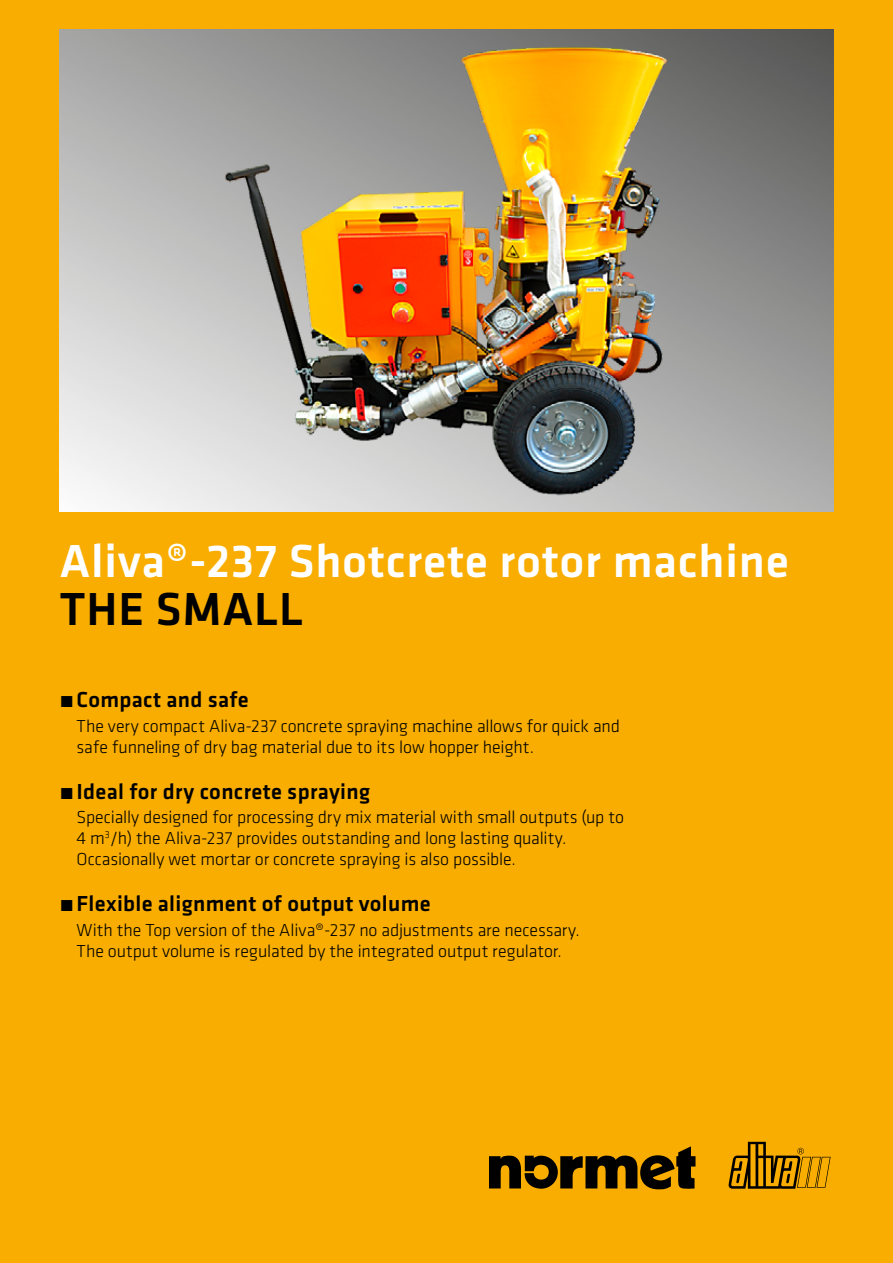
<style>
.page{position:relative;width:893px;height:1263px;background:#f8ad00}
.page>*{position:absolute;margin:0;border:0;box-sizing:border-box;transform-origin:0 0}
.t1{font:500 48px "Klavika";letter-spacing:.015em;color:#fff}
.t2{font:500 48px "Klavika";letter-spacing:.015em;color:#000}
.t3{font:500 22.5px "Klavika";letter-spacing:.015em;color:#000}
.t4{font:300 18px/21px "Klavika";letter-spacing:-.005em;color:#000}
</style>
<div class="page">
<svg style="left:60px;top:30px;width:773px;height:481px;background:#aaa9a9"></svg>
<img style="left:221px;top:44px;width:451px;height:453px">
<svg style="left:728px;top:1142px;width:103px;height:47px"></svg>
<svg style="left:489px;top:1146px;width:206px;height:43px"></svg>
<h1 class="t1" style="left:60px;top:535px;width:731px">Aliva®-237 Shotcrete rotor machine</h1>
<h1 class="t2" style="left:60px;top:583px;width:245px">THE SMALL</h1>
<p class="t3" style="left:60px;top:687px;width:191px">•Compact and safe</p>
<p class="t4" style="left:77px;top:716px;width:545px">The very compact Aliva-237 concrete spraying machine allows for quick and safe funneling of dry bag material due to its low hopper height.</p>
<p class="t3" style="left:60px;top:779px;width:312px">•Ideal for dry concrete spraying</p>
<p class="t4" style="left:77px;top:807px;width:549px">Specially designed for processing dry mix material with small outputs (up to<br>4 m<sup>3</sup>/h) the Aliva-237 provides outstanding and long lasting quality.<br>Occasionally wet mortar or concrete spraying is also possible.</p>
<p class="t3" style="left:60px;top:891px;width:373px">•Flexible alignment of output volume</p>
<p class="t4" style="left:77px;top:920px;width:505px">With the Top version of the Aliva®-237 no adjustments are necessary.<br>The output volume is regulated by the integrated output regulator.</p>
</div>
